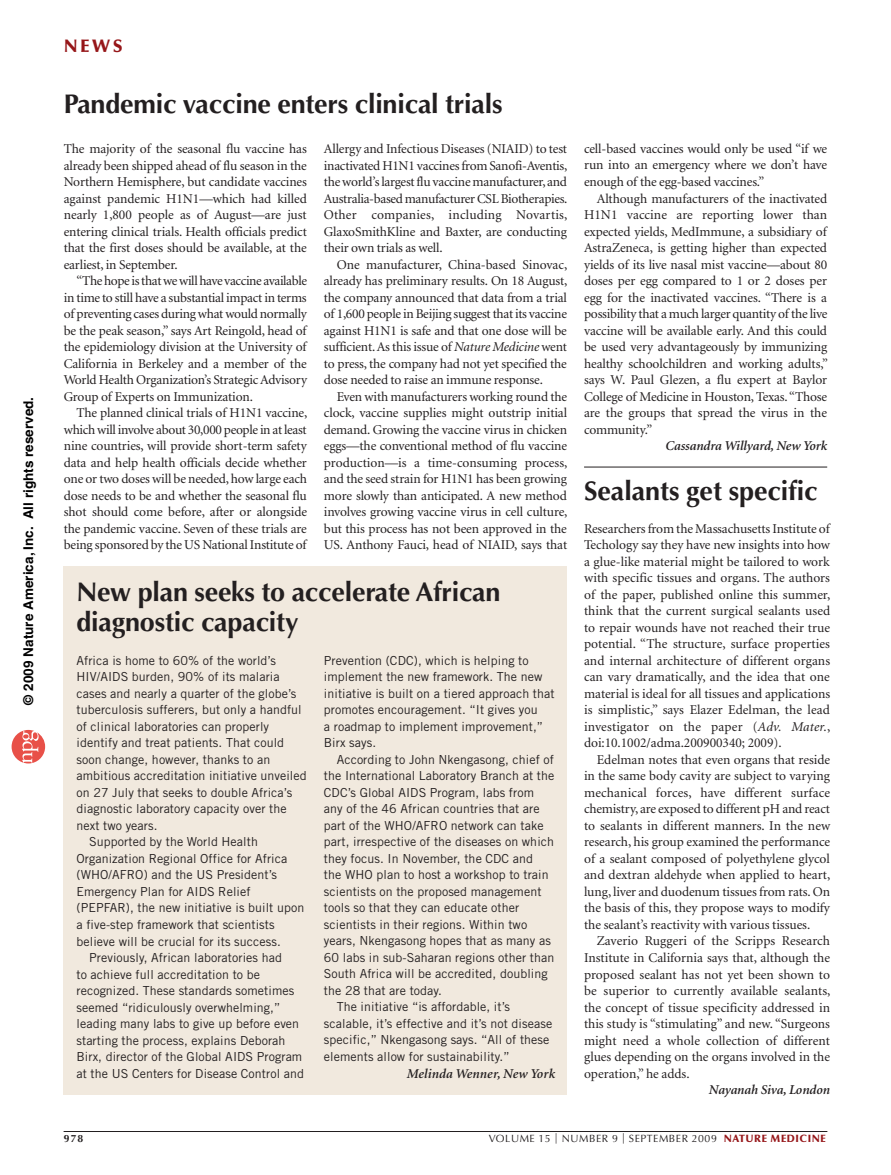
<style>
.page{position:relative;width:891px;height:1175px;background:#fff}
.page>*{position:absolute;margin:0;border:0;box-sizing:border-box;transform-origin:0 0}
.t1{font:700 27px/30px "Optima";letter-spacing:-.01em;color:#231f20}
.t2{font:900 18px "Optima";color:#961619}
.t3{font:13.5px/16.5px "Minion";letter-spacing:-.01em;color:#231f20;text-align:justify}
.t4{font:italic 600 13.5px "Minion";letter-spacing:-.005em;color:#231f20}
.t5{font:700 13.5px "Helvetica";color:#000}
.t6{font:12.45px/16.5px "Trade Gothic";letter-spacing:.005em;color:#231f20}
.t7{font:10.5px "Optima";letter-spacing:.05em;color:#231f20}
.t8{font:700 10.5px "Optima";color:#231f20}
.s1{font-style:italic}
.s2{font-weight:900;color:#961619}
</style>
<div class="page">
<hr style="left:64px;top:1131px;width:763px;height:1px;background:#231f20">
<div style="left:64px;top:566px;width:503px;height:528px;background:#f1e9de"></div>
<hr style="left:584px;top:467px;width:243px;height:1px;background:#231f20">
<svg style="left:12px;top:730px;width:33px;height:33px"></svg>
<p class="t5" style="left:24px;top:705px;width:309px;rotate:-90deg">© 2009 Nature America, Inc. All rights reserved.</p>
<h2 class="t2" style="left:64px;top:35px;width:61px">NEWS</h2>
<h1 class="t1" style="left:64px;top:89px;width:440px">Pandemic vaccine enters clinical trials</h1>
<p class="t3" style="left:64px;top:141px;width:245px">The majority of the seasonal flu vaccine has already been shipped ahead of flu season in the Northern Hemisphere, but candidate vaccines against pandemic H1N1—which had killed nearly 1,800 people as of August—are just entering clinical trials. Health officials predict that the first doses should be available, at the earliest, in September.</p>
<p class="t3" style="left:64px;top:273px;width:245px;text-indent:13px">“The hope is that we will have vaccine available in time to still have a substantial impact in terms of preventing cases during what would normally be the peak season,” says Art Reingold, head of the epidemiology division at the University of California in Berkeley and a member of the World Health Organization’s Strategic Advisory Group of Experts on Immunization.</p>
<p class="t3" style="left:64px;top:405px;width:245px;text-indent:13px">The planned clinical trials of H1N1 vaccine, which will involve about 30,000 people in at least nine countries, will provide short-term safety data and help health officials decide whether one or two doses will be needed, how large each dose needs to be and whether the seasonal flu shot should come before, after or alongside the pandemic vaccine. Seven of these trials are being sponsored by the US National Institute of</p>
<p class="t3" style="left:324px;top:141px;width:245px">Allergy and Infectious Diseases (NIAID) to test inactivated H1N1 vaccines from Sanofi-Aventis, the world’s largest flu vaccine manufacturer, and Australia-based manufacturer CSL Biotherapies.<br>Other companies, including Novartis, GlaxoSmithKline and Baxter, are conducting their own trials as well.</p>
<p class="t3" style="left:324px;top:256px;width:245px;text-indent:13px">One manufacturer, China-based Sinovac, already has preliminary results. On 18 August, the company announced that data from a trial of 1,600 people in Beijing suggest that its vaccine against H1N1 is safe and that one dose will be sufficient. As this issue of <span class="s1">Nature Medicine</span> went to press, the company had not yet specified the dose needed to raise an immune response.</p>
<p class="t3" style="left:324px;top:388px;width:245px;text-indent:13px">Even with manufacturers working round the clock, vaccine supplies might outstrip initial demand. Growing the vaccine virus in chicken eggs—the conventional method of flu vaccine production—is a time-consuming process, and the seed strain for H1N1 has been growing more slowly than anticipated. A new method involves growing vaccine virus in cell culture, but this process has not been approved in the US. Anthony Fauci, head of NIAID, says that</p>
<h1 class="t1" style="left:77px;top:577px;width:426px">New plan seeks to accelerate African diagnostic capacity</h1>
<p class="t6" style="left:76px;top:652px;width:201px">Africa is home to 60% of the world’s</p>
<p class="t6" style="left:76px;top:668px;width:205px">HIV/AIDS burden, 90% of its malaria</p>
<p class="t6" style="left:76px;top:685px;width:222px">cases and nearly a quarter of the globe’s</p>
<p class="t6" style="left:76px;top:701px;width:227px">tuberculosis sufferers, but only a handful</p>
<p class="t6" style="left:76px;top:718px;width:194px">of clinical laboratories can properly</p>
<p class="t6" style="left:76px;top:734px;width:209px">identify and treat patients. That could</p>
<p class="t6" style="left:76px;top:751px;width:195px">soon change, however, thanks to an</p>
<p class="t6" style="left:76px;top:767px;width:232px">ambitious accreditation initiative unveiled</p>
<p class="t6" style="left:76px;top:784px;width:217px">on 27 July that seeks to double Africa’s</p>
<p class="t6" style="left:76px;top:800px;width:212px">diagnostic laboratory capacity over the</p>
<p class="t6" style="left:76px;top:817px;width:83px">next two years.</p>
<p class="t6" style="left:89px;top:833px;width:170px">Supported by the World Health</p>
<p class="t6" style="left:76px;top:850px;width:212px">Organization Regional Office for Africa</p>
<p class="t6" style="left:76px;top:866px;width:202px">(WHO/AFRO) and the US President’s</p>
<p class="t6" style="left:76px;top:883px;width:176px">Emergency Plan for AIDS Relief</p>
<p class="t6" style="left:76px;top:899px;width:229px">(PEPFAR), the new initiative is built upon</p>
<p class="t6" style="left:76px;top:916px;width:200px">a five-step framework that scientists</p>
<p class="t6" style="left:76px;top:932px;width:206px">believe will be crucial for its success.</p>
<p class="t6" style="left:89px;top:949px;width:194px">Previously, African laboratories had</p>
<p class="t6" style="left:76px;top:965px;width:185px">to achieve full accreditation to be</p>
<p class="t6" style="left:76px;top:982px;width:219px">recognized. These standards sometimes</p>
<p class="t6" style="left:76px;top:998px;width:205px">seemed “ridiculously overwhelming,”</p>
<p class="t6" style="left:76px;top:1015px;width:224px">leading many labs to give up before even</p>
<p class="t6" style="left:76px;top:1031px;width:210px">starting the process, explains Deborah</p>
<p class="t6" style="left:76px;top:1048px;width:227px">Birx, director of the Global AIDS Program</p>
<p class="t6" style="left:76px;top:1064px;width:229px">at the US Centers for Disease Control and</p>
<p class="t6" style="left:324px;top:652px;width:232px">Prevention (CDC), which is helping to implement the new framework. The new initiative is built on a tiered approach that promotes encouragement. “It gives you<br>a roadmap to implement improvement,” Birx says.</p>
<p class="t6" style="left:337px;top:751px;width:219px">According to John Nkengasong, chief of</p>
<p class="t6" style="left:324px;top:767px;width:232px">the International Laboratory Branch at the</p>
<p class="t6" style="left:324px;top:784px;width:212px">CDC’s Global AIDS Program, labs from</p>
<p class="t6" style="left:324px;top:800px;width:217px">any of the 46 African countries that are</p>
<p class="t6" style="left:324px;top:817px;width:221px">part of the WHO/AFRO network can take</p>
<p class="t6" style="left:324px;top:833px;width:232px">part, irrespective of the diseases on which</p>
<p class="t6" style="left:324px;top:850px;width:211px">they focus. In November, the CDC and</p>
<p class="t6" style="left:324px;top:866px;width:226px">the WHO plan to host a workshop to train</p>
<p class="t6" style="left:324px;top:883px;width:219px">scientists on the proposed management</p>
<p class="t6" style="left:324px;top:899px;width:197px">tools so that they can educate other</p>
<p class="t6" style="left:324px;top:916px;width:205px">scientists in their regions. Within two</p>
<p class="t6" style="left:324px;top:932px;width:229px">years, Nkengasong hopes that as many as</p>
<p class="t6" style="left:324px;top:949px;width:232px">60 labs in sub-Saharan regions other than</p>
<p class="t6" style="left:324px;top:965px;width:225px">South Africa will be accredited, doubling</p>
<p class="t6" style="left:324px;top:982px;width:120px">the 28 that are today.</p>
<p class="t6" style="left:337px;top:998px;width:175px">The initiative “is affordable, it’s</p>
<p class="t6" style="left:324px;top:1015px;width:230px">scalable, it’s effective and it’s not disease</p>
<p class="t6" style="left:324px;top:1031px;width:227px">specific,” Nkengasong says. “All of these</p>
<p class="t6" style="left:324px;top:1048px;width:187px">elements allow for sustainability.”</p>
<p class="t4" style="left:407px;top:1066px;width:150px">Melinda Wenner, New York</p>
<p class="t3" style="left:584px;top:141px;width:245px">cell-based vaccines would only be used “if we run into an emergency where we don’t have enough of the egg-based vaccines.”</p>
<p class="t3" style="left:584px;top:190px;width:245px;text-indent:13px">Although manufacturers of the inactivated H1N1 vaccine are reporting lower than expected yields, MedImmune, a subsidiary of AstraZeneca, is getting higher than expected yields of its live nasal mist vaccine—about 80 doses per egg compared to 1 or 2 doses per egg for the inactivated vaccines. “There is a possibility that a much larger quantity of the live vaccine will be available early. And this could be used very advantageously by immunizing healthy schoolchildren and working adults,” says W. Paul Glezen, a flu expert at Baylor College of Medicine in Houston, Texas. “Those are the groups that spread the virus in the community.”</p>
<p class="t4" style="left:665px;top:439px;width:163px">Cassandra Willyard, New York</p>
<h1 class="t1" style="left:584px;top:476px;width:235px">Sealants get specific</h1>
<p class="t3" style="left:584px;top:521px;width:248px">Researchers from the Massachusetts Institute of Techology say they have new insights into how a glue-like material might be tailored to work with specific tissues and organs. The authors of the paper, published online this summer, think that the current surgical sealants used to repair wounds have not reached their true potential. “The structure, surface properties and internal architecture of different organs can vary dramatically, and the idea that one material is ideal for all tissues and applications is simplistic,” says Elazer Edelman, the lead investigator on the paper (<span class="s1">Adv. Mater.</span>, doi:10.1002/adma.200900340; 2009).</p>
<p class="t3" style="left:584px;top:752px;width:248px;text-indent:13px">Edelman notes that even organs that reside in the same body cavity are subject to varying mechanical forces, have different surface chemistry, are exposed to different pH and react to sealants in different manners. In the new research, his group examined the performance of a sealant composed of polyethylene glycol and dextran aldehyde when applied to heart, lung, liver and duodenum tissues from rats. On the basis of this, they propose ways to modify the sealant’s reactivity with various tissues.</p>
<p class="t3" style="left:584px;top:933px;width:248px;text-indent:13px">Zaverio Ruggeri of the Scripps Research Institute in California says that, although the proposed sealant has not yet been shown to be superior to currently available sealants, the concept of tissue specificity addressed in this study is “stimulating” and new. “Surgeons might need a whole collection of different glues depending on the organs involved in the operation,” he adds.</p>
<p class="t4" style="left:709px;top:1082px;width:123px">Nayanah Siva, London</p>
<p class="t8" style="left:64px;top:1132px;width:21px">978</p>
<p class="t7" style="left:489px;top:1132px;width:338px">VOLUME 15 | NUMBER 9 | SEPTEMBER 2009 <span class="s2">NATURE MEDICINE</span></p>
</div>
